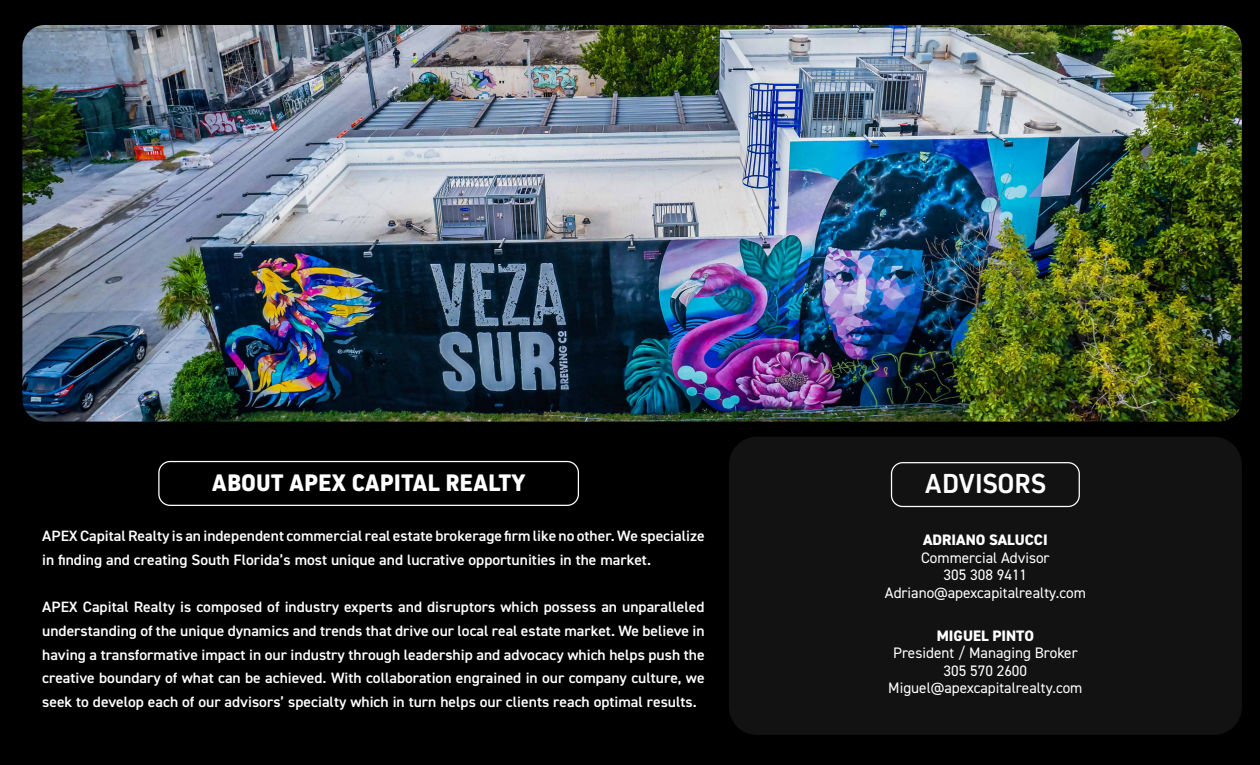
<style>
.page{position:relative;width:1260px;height:765px;background:#000}
.page>*{position:absolute;margin:0;border:0;box-sizing:border-box;transform-origin:0 0}
.t1{font:700 28.75px "Kiro";color:#fff}
.t2{font:800 25px "Kiro";color:#fff}
.t3{font:15.25px/17.5px "DIN2014";color:#fff;text-align:center}
.t4{font:800 15.25px "DIN2014";color:#fff}
.t5{font:600 15px/23.8px "DIN2014";color:#fff;scale:1.04 1}
</style>
<div class="page">
<img style="left:22px;top:25px;width:1220px;height:397px">
<div style="left:729px;top:437px;width:513px;height:298px;background:#121212;border-radius:28px"></div>
<div style="left:158px;top:461px;width:421px;height:45px;border:1px solid #fff;border-radius:11px"></div>
<div style="left:891px;top:462px;width:189px;height:45px;border:1px solid #fff;border-radius:11px"></div>
<h2 class="t2" style="left:212px;top:468px;width:315px">ABOUT APEX CAPITAL REALTY</h2>
<h1 class="t1" style="left:925px;top:466px;width:122px">ADVISORS</h1>
<p class="t5" style="left:42px;top:524px;width:638px">APEX Capital Realty is an independent commercial real estate brokerage firm like no other. We specialize in finding and creating South Florida’s most unique and lucrative opportunities in the market.</p>
<p class="t5" style="left:42px;top:595px;width:638px;text-align:justify">APEX Capital Realty is composed of industry experts and disruptors which possess an unparalleled understanding of the unique dynamics and trends that drive our local real estate market. We believe in having a transformative impact in our industry through leadership and advocacy which helps push the creative boundary of what can be achieved. With collaboration engrained in our company culture, we seek to develop each of our advisors’ specialty which in turn helps our clients reach optimal results.</p>
<p class="t4" style="left:923px;top:530px;width:126px">ADRIANO SALUCCI</p>
<p class="t3" style="left:885px;top:549px;width:202px">Commercial Advisor<br>305 308 9411<br>Adriano@apexcapitalrealty.com</p>
<p class="t4" style="left:937px;top:625px;width:99px">MIGUEL PINTO</p>
<p class="t3" style="left:888px;top:644px;width:196px">President / Managing Broker<br>305 570 2600<br>Miguel@apexcapitalrealty.com</p>
</div>
